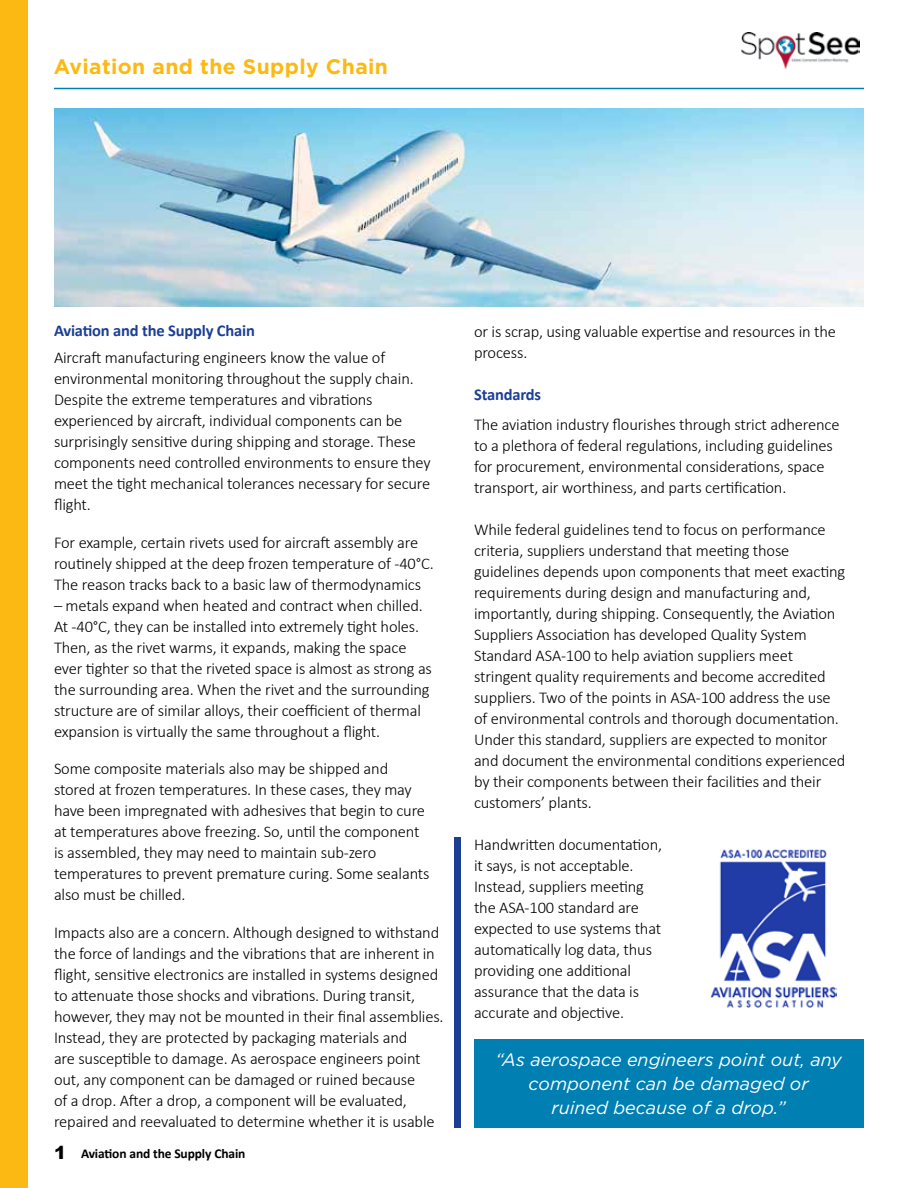
<style>
.page{position:relative;width:918px;height:1188px;background:#fff}
.page>*{position:absolute;margin:0;border:0;box-sizing:border-box;transform-origin:0 0}
.t1{font:700 21px "Gotham";letter-spacing:.02em;color:#fdb913}
.t2{font:italic 18px/24px "Gotham";color:#fff;text-align:center}
.t3{font:900 18px "Arial";color:#000}
.t4{font:300 16.5px/21px "Calibri";letter-spacing:-.01em;color:#000}
.t5{font:700 16.5px "Calibri";letter-spacing:-.01em;color:#1c3f94}
.t6{font:700 13.5px "Calibri";letter-spacing:-.01em;color:#000}
</style>
<div class="page">
<hr style="left:54px;top:88px;width:810px;height:1px;background:#007fb2">
<img style="left:710px;top:849px;width:126px;height:159px">
<img style="left:54px;top:109px;width:810px;height:198px">
<div style="left:0;top:0;width:28px;height:1188px;background:#fdb913"></div>
<div style="left:455px;top:837px;width:6px;height:290px;background:#1c3f94"></div>
<img style="left:741px;top:33px;width:118px;height:36px">
<div style="left:474px;top:1039px;width:390px;height:88px;background:#007fb2"></div>
<p class="t1" style="left:54px;top:54px;width:336px">Aviation and the Supply Chain</p>
<p class="t5" style="left:54px;top:320px;width:202px">Aviation and the Supply Chain</p>
<p class="t4" style="left:54px;top:347px;width:378px">Aircraft manufacturing engineers know the value of environmental monitoring throughout the supply chain.<br>Despite the extreme temperatures and vibrations experienced by aircraft, individual components can be surprisingly sensitive during shipping and storage. These components need controlled environments to ensure they meet the tight mechanical tolerances necessary for secure flight.</p>
<p class="t4" style="left:54px;top:531px;width:381px">For example, certain rivets used for aircraft assembly are routinely shipped at the deep frozen temperature of -40°C.<br>The reason tracks back to a basic law of thermodynamics</p>
<p class="t4" style="left:54px;top:594px;width:379px">– metals expand when heated and contract when chilled.<br>At -40°C, they can be installed into extremely tight holes.<br>Then, as the rivet warms, it expands, making the space ever tighter so that the riveted space is almost as strong as the surrounding area. When the rivet and the surrounding structure are of similar alloys, their coefficient of thermal expansion is virtually the same throughout a flight.</p>
<p class="t4" style="left:54px;top:758px;width:377px">Some composite materials also may be shipped and stored at frozen temperatures. In these cases, they may have been impregnated with adhesives that begin to cure at temperatures above freezing. So, until the component is assembled, they may need to maintain sub-zero temperatures to prevent premature curing. Some sealants also must be chilled.</p>
<p class="t4" style="left:54px;top:921px;width:391px">Impacts also are a concern. Although designed to withstand the force of landings and the vibrations that are inherent in flight, sensitive electronics are installed in systems designed to attenuate those shocks and vibrations. During transit, however, they may not be mounted in their final assemblies.<br>Instead, they are protected by packaging materials and<br>are susceptible to damage. As aerospace engineers point out, any component can be damaged or ruined because<br>of a drop. After a drop, a component will be evaluated, repaired and reevaluated to determine whether it is usable</p>
<p class="t3" style="left:54px;top:1139px;width:14px">1</p>
<p class="t6" style="left:81px;top:1145px;width:166px">Aviation and the Supply Chain</p>
<p class="t4" style="left:474px;top:320px;width:364px">or is scrap, using valuable expertise and resources in the process.</p>
<p class="t5" style="left:474px;top:383px;width:69px">Standards</p>
<p class="t4" style="left:474px;top:413px;width:367px">The aviation industry flourishes through strict adherence to a plethora of federal regulations, including guidelines for procurement, environmental considerations, space transport, air worthiness, and parts certification.</p>
<p class="t4" style="left:474px;top:518px;width:373px">While federal guidelines tend to focus on performance criteria, suppliers understand that meeting those guidelines depends upon components that meet exacting requirements during design and manufacturing and, importantly, during shipping. Consequently, the Aviation Suppliers Association has developed Quality System Standard ASA-100 to help aviation suppliers meet stringent quality requirements and become accredited suppliers. Two of the points in ASA-100 address the use of environmental controls and thorough documentation.<br>Under this standard, suppliers are expected to monitor and document the environmental conditions experienced by their components between their facilities and their customers’ plants.</p>
<p class="t4" style="left:474px;top:833px;width:190px">Handwritten documentation, it says, is not acceptable.<br>Instead, suppliers meeting the ASA-100 standard are expected to use systems that automatically log data, thus providing one additional assurance that the data is accurate and objective.</p>
<p class="t2" style="left:496px;top:1048px;width:348px">“As aerospace engineers point out, any component can be damaged or<br>ruined because of a drop.”</p>
</div>
